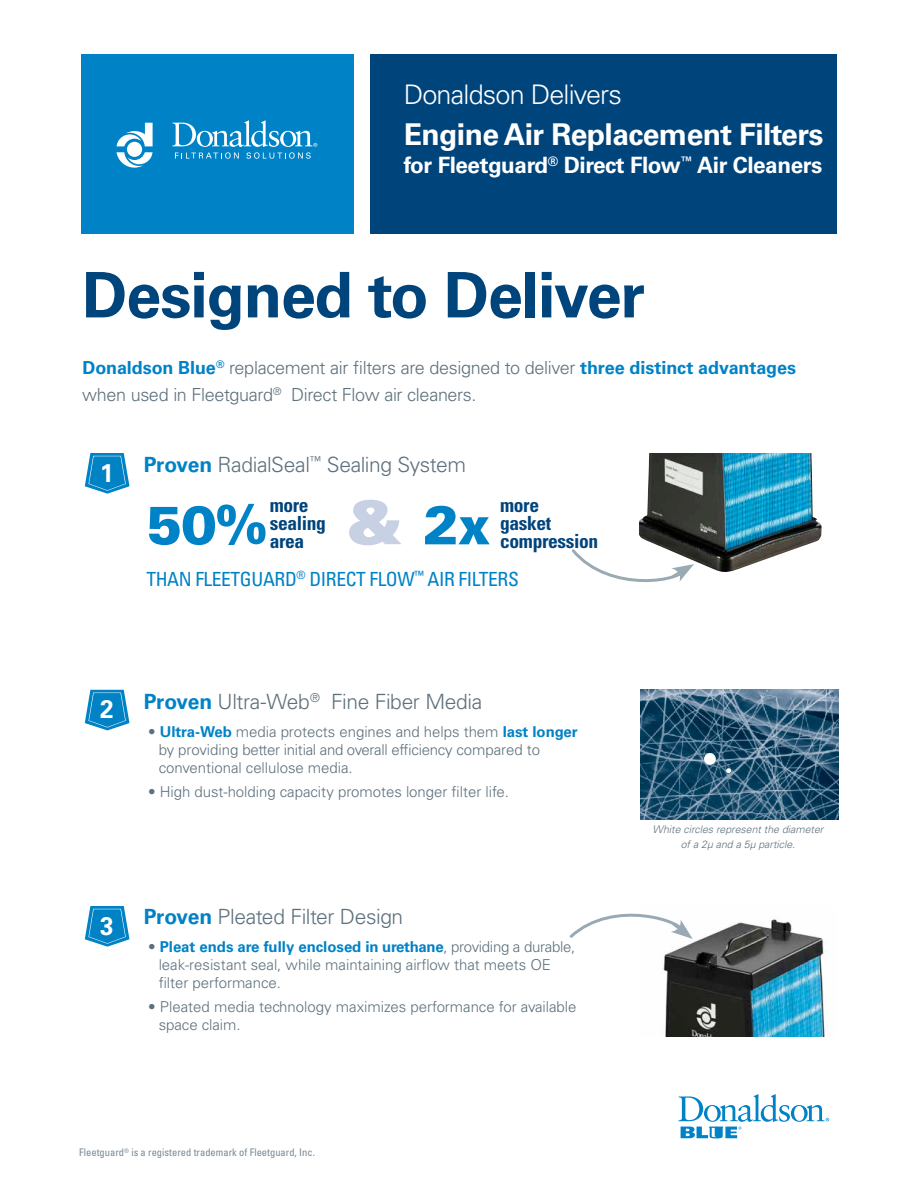
<style>
.page{position:relative;width:918px;height:1188px;background:#fff}
.page>*{position:absolute;margin:0;border:0;box-sizing:border-box;transform-origin:0 0}
.t1{font:700 63px "Univers LT Std";letter-spacing:-.02em;color:#00447c}
.t2{font:60px "Univers LT Std X Black";color:#c8d1e4}
.t3{font:900 54px "Univers LT Std";color:#0082c7}
.t4{font:700 30px "Univers LT Std";letter-spacing:-.02em;color:#fff}
.t5{font:300 27px "Univers LT Std";letter-spacing:-.03em;color:#fff}
.t6{font:700 25.5px/31.5px "Univers LT Std";color:#fff}
.t7{font:700 25.5px "Univers LT Std";color:#fff;scale:.95 1}
.t8{font:700 22.5px "Univers LT Std";letter-spacing:-.02em;color:#fff}
.t9{font:300 21px "Univers LT Std";letter-spacing:-.02em;color:#5d707c}
.t10{font:700 condensed 19.5px/18px "Univers LT Std";letter-spacing:-.02em;color:#00447c}
.t11{font:condensed 19.5px "Univers LT Std";letter-spacing:-.02em;color:#0082c7}
.t12{font:300 18px/27px "Univers LT Std";letter-spacing:-.02em;color:#5d707c}
.t13{font:300 15px/18px "Univers LT Std";letter-spacing:-.005em;color:#5d707c}
.t14{font:italic 300 10.5px/15px "Univers LT Std";color:#5d707c;text-align:center}
.t15{font:condensed 10.5px "Univers LT Std";color:#778894}
.s1{font-weight:700;color:#0082c7}
.s2{font-weight:700;font-size:25.5px;color:#fff}
</style>
<div class="page">
<div style="left:81px;top:54px;width:272px;height:180px;background:#0082c7"></div>
<svg style="left:116px;top:120px;width:201px;height:48px"></svg>
<div style="left:371px;top:54px;width:466px;height:180px;background:#00447c"></div>
<svg style="left:679px;top:1094px;width:150px;height:44px"></svg>
<svg style="left:85px;top:453px;width:44px;height:41px"></svg>
<svg style="left:85px;top:690px;width:44px;height:40px;background:#359cd0"></svg>
<svg style="left:85px;top:906px;width:44px;height:41px"></svg>
<img style="left:640px;top:689px;width:198px;height:131px">
<img style="left:663px;top:919px;width:162px;height:118px">
<div style="left:705px;top:754px;width:9px;height:9px;background:#fff;border-radius:50%"></div>
<div style="left:704px;top:753px;width:12px;height:12px;border:3px solid #fff;border-radius:50%"></div>
<svg style="left:726px;top:768px;width:5px;height:5px"></svg>
<svg style="left:569px;top:913px;width:124px;height:28px"></svg>
<img style="left:639px;top:453px;width:183px;height:119px">
<svg style="left:572px;top:547px;width:122px;height:35px"></svg>
<h3 class="t5" style="left:404px;top:78px;width:220px">Donaldson Delivers</h3>
<h3 class="t4" style="left:404px;top:117px;width:421px">Engine Air Replacement Filters</h3>
<h3 class="t8" style="left:404px;top:152px;width:420px">for Fleetguard<sup>®</sup> Direct Flow<sup>™</sup> Air Cleaners</h3>
<h3 class="t6" style="left:392px;top:127px;width:243px">Should Be Centered<br>In This Color Box</h3>
<h1 class="t1" style="left:82px;top:258px;width:564px">Designed to Deliver</h1>
<p class="t12" style="left:82px;top:354px;width:716px"><span class="s1">Donaldson Blue</span><sup>®</sup> replacement air filters are designed to deliver <span class="s1">three distinct advantages </span>when used in Fleetguard<sup>®</sup> Direct Flow air cleaners.</p>
<h3 class="t7" style="left:100px;top:458px;width:16px">1</h3>
<h3 class="t9" style="left:144px;top:451px;width:324px"><span class="s1">Proven</span> RadialSeal<sup>™</sup> Sealing System</h3>
<h3 class="t3" style="left:146px;top:491px;width:123px">50%</h3>
<h2 class="t2" style="left:348px;top:483px;width:55px">&amp;</h2>
<h3 class="t10" style="left:270px;top:496px;width:58px">more sealing area</h3>
<h3 class="t11" style="left:146px;top:567px;width:374px">THAN FLEETGUARD<sup>®</sup> DIRECT FLOW<sup>™</sup> AIR FILTERS</h3>
<h3 class="t10" style="left:500px;top:496px;width:53px">more gasket</h3>
<h3 class="t3" style="left:423px;top:491px;width:69px">2x</h3>
<h3 class="t10" style="left:500px;top:532px;width:99px">compression</h3>
<h3 class="t7" style="left:100px;top:694px;width:16px">2</h3>
<h3 class="t9" style="left:144px;top:689px;width:340px"><span class="s1">Proven</span> Ultra-Web<sup>®</sup> Fine Fiber Media</h3>
<p class="t13" style="left:159px;top:722px;width:421px;text-indent:-11px">• <span class="s1">Ultra-Web</span> media protects engines and helps them <span class="s1">last longer </span>by providing better initial and overall efficiency compared to conventional cellulose media.</p>
<p class="t13" style="left:148px;top:782px;width:362px">• High dust-holding capacity promotes longer filter life.</p>
<h3 class="t9" style="left:100px;top:904px;width:305px"><span class="s2">3</span> <span class="s1">Proven</span> Pleated Filter Design</h3>
<p class="t13" style="left:159px;top:938px;width:418px;text-indent:-10px">• <span class="s1">Pleat ends are fully enclosed in urethane</span>, providing a durable, leak-resistant seal, while maintaining airflow that meets OE filter performance.</p>
<p class="t13" style="left:159px;top:998px;width:419px;text-indent:-10px">• Pleated media technology maximizes performance for available space claim.</p>
<p class="t15" style="left:79px;top:1146px;width:237px">Fleetguard<sup>®</sup> is a registered trademark of Fleetguard, Inc.</p>
<p class="t14" style="left:653px;top:821px;width:172px">White circles represent the diameter of a 2µ and a 5µ particle.</p>
</div>
